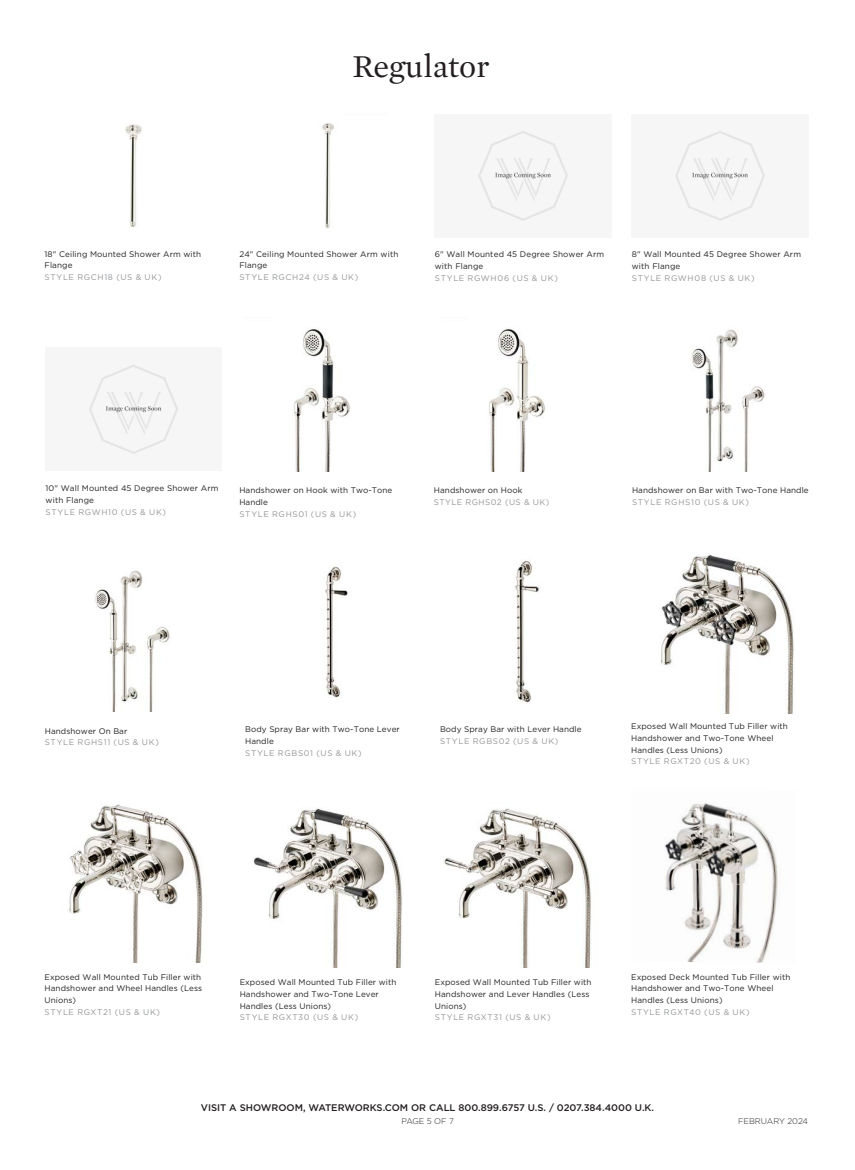
<style>
.page{position:relative;width:855px;height:1170px;background:#fff}
.page>*{position:absolute;margin:0;border:0;box-sizing:border-box;transform-origin:0 0}
.t1{font:32.5px "Mercury Text G1";color:#231f20}
.t2{font:500 9.62px "Gotham";color:#231f20}
.t3{font:300 8.25px "Gotham";color:#231f20}
.Text__LIGHT_-_6_5_9_5__0{font:8.12px/11.9px "Gotham";letter-spacing:.01em;color:#231f20}
.Text__product_number{font:8.12px "Gotham";letter-spacing:.08em;color:#939598}
.Text__product_number-2{font:8.12px "Gotham";letter-spacing:.05em;color:#939598}
</style>
<div class="page">
<img style="left:294px;top:329px;width:56px;height:143px">
<img style="left:488px;top:329px;width:57px;height:143px">
<img style="left:691px;top:329px;width:74px;height:142px">
<img style="left:95px;top:570px;width:75px;height:142px">
<img style="left:325px;top:566px;width:23px;height:132px">
<img style="left:515px;top:560px;width:25px;height:143px">
<img style="left:661px;top:555px;width:133px;height:159px">
<img style="left:69px;top:804px;width:134px;height:159px">
<img style="left:665px;top:803px;width:113px;height:160px">
<img style="left:254px;top:808px;width:148px;height:160px">
<img style="left:444px;top:808px;width:148px;height:160px">
<img style="left:125px;top:124px;width:17px;height:104px">
<img style="left:322px;top:123px;width:12px;height:106px">
<img style="left:478px;top:130px;width:90px;height:91px">
<img style="left:675px;top:130px;width:90px;height:91px">
<img style="left:88px;top:364px;width:91px;height:90px">
<h1 class="t1" style="left:352px;top:43px;width:139px">Regulator</h1>
<p class="Text__LIGHT_-_6_5_9_5__0" style="left:45px;top:248px;width:158px">18" Ceiling Mounted Shower Arm with<br>Flange</p>
<p class="Text__product_number" style="left:45px;top:272px;width:119px">STYLE RGCH18 (US &amp; UK)</p>
<p class="Text__LIGHT_-_6_5_9_5__0" style="left:239px;top:248px;width:161px">24" Ceiling Mounted Shower Arm with<br>Flange</p>
<p class="Text__product_number" style="left:239px;top:272px;width:121px">STYLE RGCH24 (US &amp; UK)</p>
<p class="Text__LIGHT_-_6_5_9_5__0" style="left:435px;top:248px;width:171px">6" Wall Mounted 45 Degree Shower Arm with Flange</p>
<p class="Text__product_number" style="left:435px;top:273px;width:125px">STYLE RGWH06 (US &amp; UK)</p>
<p class="Text__LIGHT_-_6_5_9_5__0" style="left:632px;top:248px;width:171px">8" Wall Mounted 45 Degree Shower Arm with Flange</p>
<p class="Text__product_number" style="left:632px;top:273px;width:124px">STYLE RGWH08 (US &amp; UK)</p>
<p class="Text__LIGHT_-_6_5_9_5__0" style="left:46px;top:482px;width:174px">10" Wall Mounted 45 Degree Shower Arm with Flange</p>
<p class="Text__product_number" style="left:46px;top:506px;width:122px">STYLE RGWH10 (US &amp; UK)</p>
<p class="Text__LIGHT_-_6_5_9_5__0" style="left:239px;top:484px;width:155px">Handshower on Hook with Two-Tone<br>Handle</p>
<p class="Text__product_number" style="left:239px;top:509px;width:118px">STYLE RGHS01 (US &amp; UK)</p>
<p class="Text__LIGHT_-_6_5_9_5__0" style="left:434px;top:484px;width:90px">Handshower on Hook</p>
<p class="Text__product_number-2" style="left:434px;top:497px;width:117px">STYLE RGHS02 (US &amp; UK)</p>
<p class="Text__LIGHT_-_6_5_9_5__0" style="left:632px;top:484px;width:178px">Handshower on Bar with Two-Tone Handle</p>
<p class="Text__product_number" style="left:632px;top:497px;width:119px">STYLE RGHS10 (US &amp; UK)</p>
<p class="Text__LIGHT_-_6_5_9_5__0" style="left:45px;top:725px;width:84px">Handshower On Bar</p>
<p class="Text__product_number" style="left:45px;top:737px;width:116px">STYLE RGHS11 (US &amp; UK)</p>
<p class="Text__LIGHT_-_6_5_9_5__0" style="left:245px;top:723px;width:156px">Body Spray Bar with Two-Tone Lever<br>Handle</p>
<p class="Text__product_number" style="left:245px;top:748px;width:118px">STYLE RGBS01 (US &amp; UK)</p>
<p class="Text__LIGHT_-_6_5_9_5__0" style="left:440px;top:723px;width:143px">Body Spray Bar with Lever Handle</p>
<p class="Text__product_number" style="left:440px;top:736px;width:120px">STYLE RGBS02 (US &amp; UK)</p>
<p class="Text__LIGHT_-_6_5_9_5__0" style="left:631px;top:720px;width:158px">Exposed Wall Mounted Tub Filler with<br>Handshower and Two-Tone Wheel<br>Handles (Less Unions)</p>
<p class="Text__product_number" style="left:631px;top:756px;width:120px">STYLE RGXT20 (US &amp; UK)</p>
<p class="Text__LIGHT_-_6_5_9_5__0" style="left:45px;top:971px;width:159px;text-align:justify">Exposed Wall Mounted Tub Filler with Handshower and Wheel Handles (Less Unions)</p>
<p class="Text__product_number" style="left:45px;top:1007px;width:117px">STYLE RGXT21 (US &amp; UK)</p>
<p class="Text__LIGHT_-_6_5_9_5__0" style="left:240px;top:976px;width:158px">Exposed Wall Mounted Tub Filler with<br>Handshower and Two-Tone Lever<br>Handles (Less Unions)</p>
<p class="Text__product_number" style="left:240px;top:1012px;width:120px">STYLE RGXT30 (US &amp; UK)</p>
<p class="Text__LIGHT_-_6_5_9_5__0" style="left:435px;top:976px;width:158px">Exposed Wall Mounted Tub Filler with<br>Handshower and Lever Handles (Less<br>Unions)</p>
<p class="Text__product_number" style="left:435px;top:1012px;width:117px">STYLE RGXT31 (US &amp; UK)</p>
<p class="Text__LIGHT_-_6_5_9_5__0" style="left:631px;top:971px;width:161px">Exposed Deck Mounted Tub Filler with<br>Handshower and Two-Tone Wheel<br>Handles (Less Unions)</p>
<p class="Text__product_number" style="left:631px;top:1007px;width:120px">STYLE RGXT40 (US &amp; UK)</p>
<p class="t2" style="left:201px;top:1101px;width:455px">VISIT A SHOWROOM, WATERWORKS.COM OR CALL 800.899.6757 U.S. / 0207.384.4000 U.K.</p>
<p class="t3" style="left:401px;top:1115px;width:54px">PAGE 5 OF 7</p>
<p class="t3" style="left:738px;top:1115px;width:71px">FEBRUARY 2024</p>
</div>
